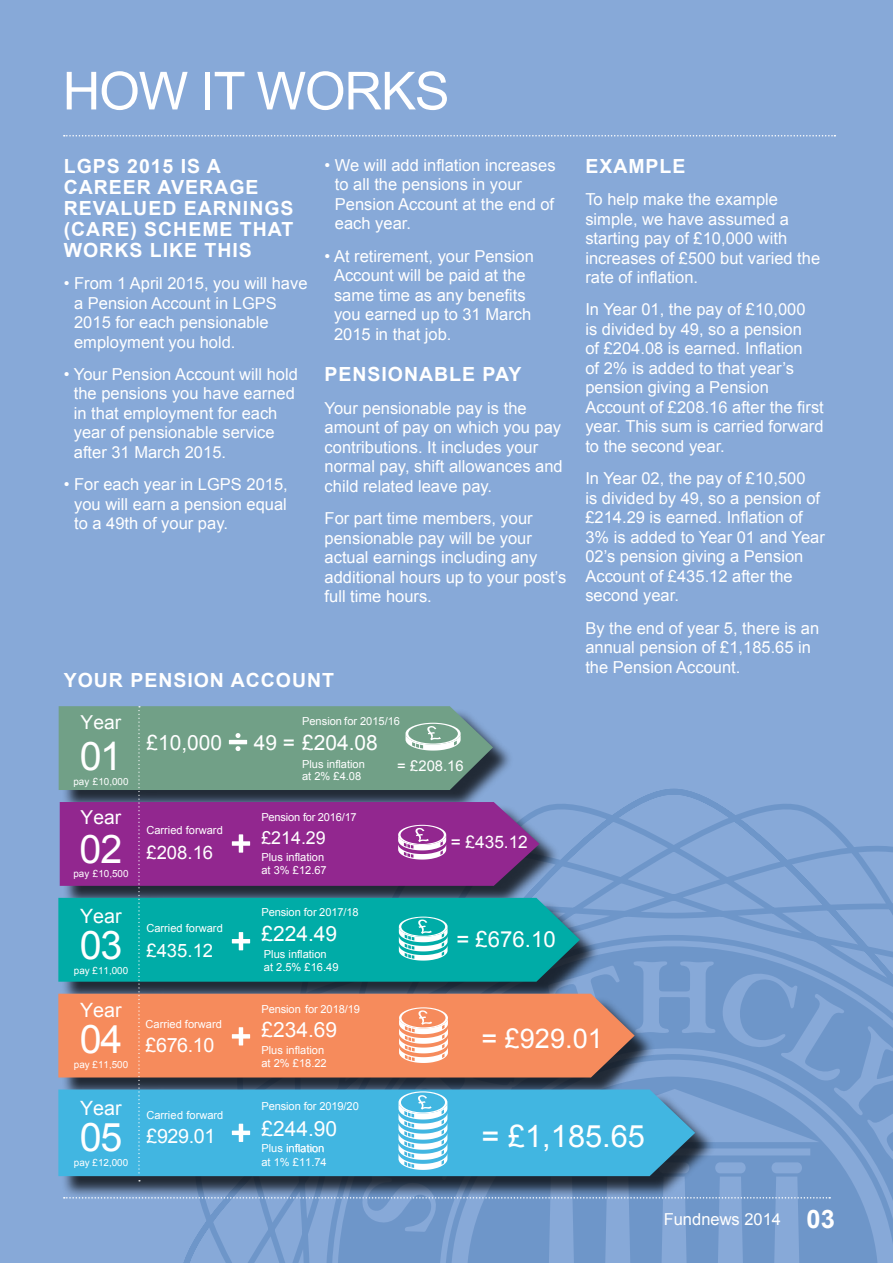
<style>
.page{position:relative;width:893px;height:1263px;background:#87a9d8}
.page>*{position:absolute;margin:0;border:0;box-sizing:border-box;transform-origin:0 0}
.t1{font:52.5px "Arial";letter-spacing:-.025em;color:#fff}
.t2{font:39.45px "Arial";letter-spacing:-.03em;color:#fff}
.t3{font:30.75px "Arial";color:#fff}
.t4{font:27.15px "Arial";color:#fff}
.t5{font:22.2px "Arial";color:#fff}
.t6{font:21px "Arial";color:#fff}
.t7{font:19.65px "Arial";color:#fff}
.t8{font:700 19.5px/21px "Arial";letter-spacing:.05em;color:#fff}
.t9{font:19.2px "Arial";color:#fff}
.t10{font:18.45px "Arial";color:#fff}
.t11{font:17.85px "Arial";color:#fff}
.t12{font:17.25px "Arial";color:#fff}
.t13{font:16.5px/19.5px "Arial";color:#fff}
.t14{font:14.85px "Arial";color:#fff}
.t15{font:11.1px/13.4px "Arial";color:#fff}
.t16{font:11.1px "Arial";letter-spacing:-.02em;color:#fff}
.t17{font:9.9px "Arial";color:#fff}
.s1{font-weight:700;font-size:25.5px}
</style>
<div class="page">
<svg style="left:183px;top:803px;width:710px;height:460px"></svg>
<svg style="left:467px;top:1076px;width:411px;height:187px;fill:#6e96c9"></svg>
<svg style="left:64px;top:135px;width:771px;height:2px"></svg>
<svg style="left:716px;top:1197px;width:114px;height:1px"></svg>
<div style="left:61px;top:708px;width:655px;height:494px;background:#000;opacity:.75"></div>
<svg style="left:580px;top:1089px;width:115px;height:87px;background:#45a7d0"></svg>
<svg style="left:580px;top:994px;width:55px;height:83px;background:#b27c6d"></svg>
<svg style="left:58px;top:706px;width:522px;height:475px;background:#6f8797"></svg>
<h1 class="t1" style="left:63px;top:57px;width:389px">HOW IT WORKS</h1>
<p class="t8" style="left:64px;top:156px;width:231px">LGPS 2015 IS A<br>CAREER AVERAGE<br>REVALUED EARNINGS (CARE) SCHEME THAT<br>WORKS LIKE THIS</p>
<p class="t13" style="left:74px;top:274px;width:235px;text-indent:-10px">• From 1 April 2015, you will have a Pension Account in LGPS<br>2015 for each pensionable employment you hold.</p>
<p class="t13" style="left:74px;top:365px;width:226px;text-indent:-10px">• Your Pension Account will hold the pensions you have earned in that employment for each year of pensionable service after 31 March 2015.</p>
<p class="t13" style="left:74px;top:475px;width:215px;text-align:justify;text-indent:-10px">• For each year in LGPS 2015, you will earn a pension equal to a 49th of your pay.</p>
<p class="t13" style="left:335px;top:155px;width:222px;text-indent:-10px">• We will add inflation increases to all the pensions in your<br>Pension Account at the end of each year.</p>
<p class="t13" style="left:334px;top:246px;width:201px;text-indent:-9px">• At retirement, your Pension<br>Account will be paid at the same time as any benefits you earned up to 31 March<br>2015 in that job.</p>
<p class="t8" style="left:325px;top:365px;width:198px">PENSIONABLE PAY</p>
<p class="t13" style="left:325px;top:398px;width:240px">Your pensionable pay is the amount of pay on which you pay contributions. It includes your normal pay, shift allowances and child related leave pay.</p>
<p class="t13" style="left:325px;top:509px;width:243px">For part time members, your pensionable pay will be your actual earnings including any additional hours up to your post’s full time hours.</p>
<p class="t8" style="left:64px;top:670px;width:272px">YOUR PENSION ACCOUNT</p>
<p class="t9" style="left:81px;top:710px;width:42px">Year</p>
<h2 class="t2" style="left:80px;top:730px;width:44px">01</h2>
<p class="t17" style="left:73px;top:774px;width:57px">pay £10,000</p>
<p class="t9" style="left:81px;top:805px;width:42px">Year</p>
<h2 class="t2" style="left:79px;top:823px;width:45px">02</h2>
<p class="t17" style="left:73px;top:867px;width:57px">pay £10,500</p>
<p class="t7" style="left:80px;top:903px;width:43px">Year</p>
<h2 class="t2" style="left:80px;top:919px;width:44px">03</h2>
<p class="t17" style="left:74px;top:964px;width:56px">pay £11,000</p>
<p class="t15" style="left:302px;top:714px;width:100px">Pension for 2015/16</p>
<p class="t6" style="left:146px;top:729px;width:77px">£10,000</p>
<p class="t6" style="left:254px;top:729px;width:125px">49 = £204.08</p>
<p class="t15" style="left:302px;top:757px;width:64px">Plus inflation</p>
<p class="t15" style="left:146px;top:824px;width:78px">Carried forward</p>
<p class="t10" style="left:146px;top:840px;width:68px">£208.16</p>
<p class="t15" style="left:146px;top:922px;width:78px">Carried forward</p>
<p class="t10" style="left:146px;top:938px;width:68px">£435.12</p>
<p class="t15" style="left:302px;top:770px;width:61px">at 2% £4.08</p>
<p class="t16" style="left:261px;top:810px;width:97px">Pension for 2016/17</p>
<p class="t11" style="left:261px;top:826px;width:66px">£214.29</p>
<p class="t15" style="left:261px;top:850px;width:67px">Plus inflation at 3% £12.67</p>
<p class="t15" style="left:261px;top:906px;width:99px">Pension for 2017/18</p>
<p class="t6" style="left:261px;top:920px;width:77px">£224.49</p>
<p class="t15" style="left:264px;top:948px;width:76px">Plus inflation at 2.5% £16.49</p>
<p class="t14" style="left:397px;top:756px;width:68px">= £208.16</p>
<p class="t12" style="left:451px;top:831px;width:79px">= £435.12</p>
<h3 class="t5" style="left:456px;top:925px;width:101px">= £676.10</h3>
<p class="t8" style="left:585px;top:156px;width:102px">EXAMPLE</p>
<p class="t13" style="left:585px;top:190px;width:236px">To help make the example simple, we have assumed a starting pay of £10,000 with increases of £500 but varied the rate of inflation.</p>
<p class="t13" style="left:585px;top:300px;width:240px">In Year 01, the pay of £10,000<br>is divided by 49, so a pension<br>of £204.08 is earned. Inflation<br>of 2% is added to that year’s pension giving a Pension<br>Account of £208.16 after the first year. This sum is carried forward to the second year.</p>
<p class="t13" style="left:585px;top:469px;width:241px">In Year 02, the pay of £10,500<br>is divided by 49, so a pension of £214.29 is earned. Inflation of<br>3% is added to Year 01 and Year<br>02’s pension giving a Pension<br>Account of £435.12 after the second year.</p>
<p class="t13" style="left:585px;top:618px;width:235px">By the end of year 5, there is an annual pension of £1,185.65 in the Pension Account.</p>
<p class="t7" style="left:80px;top:998px;width:43px">Year</p>
<h2 class="t2" style="left:80px;top:1013px;width:44px">04</h2>
<p class="t17" style="left:74px;top:1058px;width:56px">pay £11,500</p>
<p class="t7" style="left:80px;top:1095px;width:43px">Year</p>
<h2 class="t2" style="left:80px;top:1111px;width:44px">05</h2>
<p class="t17" style="left:74px;top:1156px;width:56px">pay £12,000</p>
<p class="t15" style="left:146px;top:1017px;width:78px">Carried forward</p>
<p class="t7" style="left:146px;top:1032px;width:70px">£676.10</p>
<p class="t15" style="left:146px;top:1108px;width:78px">Carried forward</p>
<p class="t7" style="left:146px;top:1123px;width:70px">£929.01</p>
<p class="t15" style="left:261px;top:1002px;width:100px">Pension for 2018/19</p>
<p class="t6" style="left:261px;top:1016px;width:77px">£234.69</p>
<p class="t15" style="left:261px;top:1043px;width:64px">Plus inflation</p>
<p class="t15" style="left:261px;top:1057px;width:67px">at 2% £18.22</p>
<p class="t15" style="left:261px;top:1099px;width:99px">Pension for 2019/20</p>
<p class="t6" style="left:261px;top:1114px;width:77px">£244.90</p>
<p class="t15" style="left:261px;top:1142px;width:67px">Plus inflation at 1% £11.74</p>
<h3 class="t4" style="left:481px;top:1020px;width:123px">= £929.01</h3>
<h3 class="t3" style="left:481px;top:1116px;width:165px">= £1,185.65</h3>
<p class="t13" style="left:664px;top:1209px;width:173px">Fundnews 2014 <span class="s1">03</span></p>
</div>
